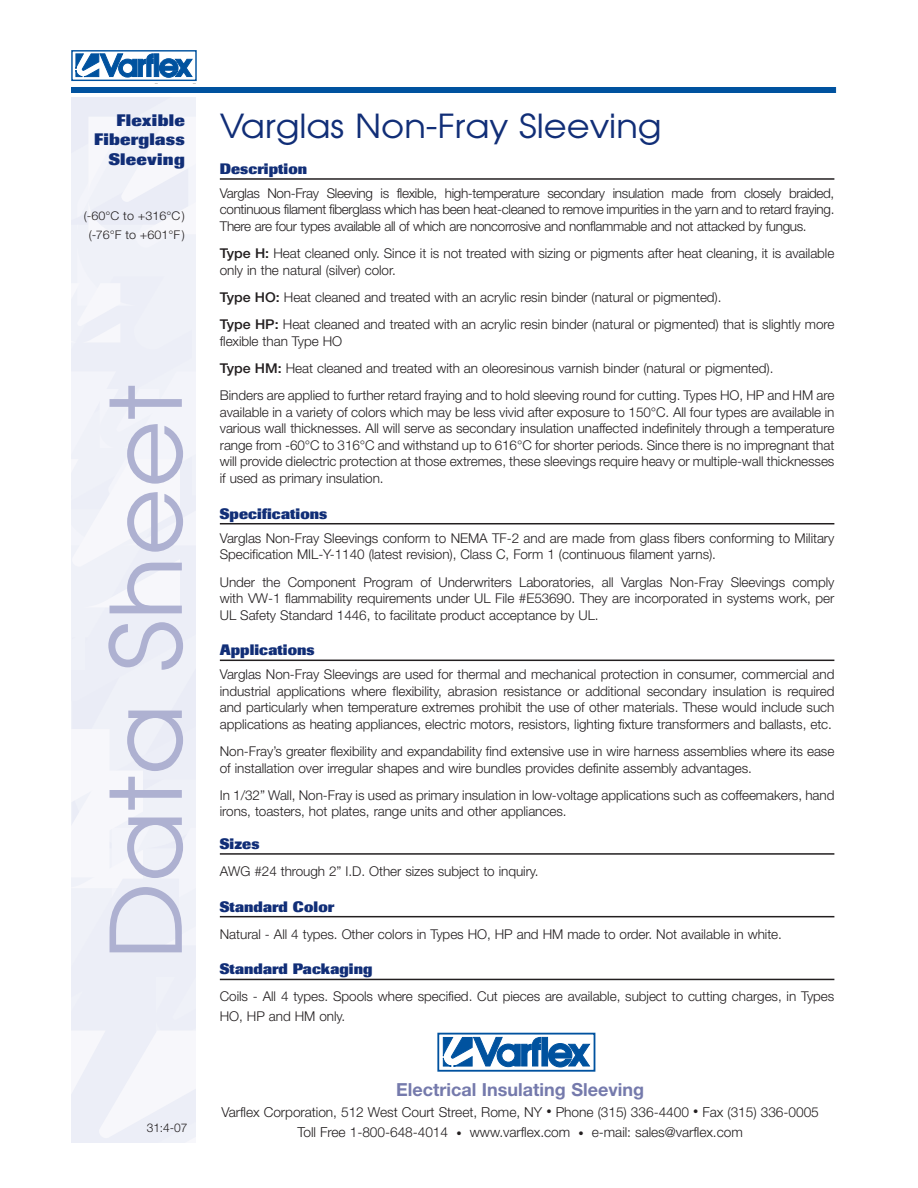
<style>
.page{position:relative;width:918px;height:1188px;background:#fff}
.page>*{position:absolute;margin:0;border:0;box-sizing:border-box;transform-origin:0 0}
.t1{font:97.8px "Avant Garde";color:#aeb1d1;scale:1.07 1}
.t2{font:33px "Avant Garde";color:#112e77;scale:1.07 1}
.t3{font:700 18px "Helvetica Neue";color:#757aac}
.t4{font:800 16.5px/19.5px "Imago";letter-spacing:.015em;color:#112e77;text-align:right;scale:1.05 1}
.t5{font:800 15px "Imago";letter-spacing:.005em;color:#112e77}
.t6{font:300 13.8px/20.5px "Helvetica Neue";letter-spacing:-.005em;color:#231f20;text-align:center}
.t7{font:300 13.5px/16.5px "Helvetica Neue";letter-spacing:-.005em;color:#231f20}
.t8{font:300 12px/19.5px "Helvetica Neue";color:#231f20;text-align:center;scale:1.05 1}
.t9{font:300 12px "Helvetica Neue";color:#231f20}
.s1{font-weight:500}
.s2{font-size:10.5px}
</style>
<div class="page">
<div style="left:71px;top:98px;width:125px;height:1044px;background:#eff1f8"></div>
<div style="left:437px;top:1033px;width:158px;height:39px;border:2px solid #00529f"></div>
<div style="left:542px;top:1037px;width:6px;height:29px;background:#00529f"></div>
<svg style="left:443px;top:1037px;width:98px;height:30px"></svg>
<svg style="left:548px;top:1043px;width:42px;height:24px"></svg>
<hr style="left:71px;top:88px;width:765px;height:4px;background:#00529f">
<svg style="left:75px;top:53px;width:118px;height:25px"></svg>
<div style="left:71px;top:50px;width:126px;height:31px;border:1px solid #00529f"></div>
<svg style="left:154px;top:54px;width:5px;height:23px"></svg>
<svg style="left:76px;top:54px;width:77px;height:23px"></svg>
<svg style="left:159px;top:59px;width:33px;height:18px"></svg>
<hr style="left:220px;top:178px;width:614px;height:2px;background:#231f20">
<hr style="left:220px;top:523px;width:614px;height:1px;background:#231f20">
<hr style="left:220px;top:660px;width:614px;height:1px;background:#231f20">
<hr style="left:220px;top:853px;width:614px;height:2px;background:#231f20">
<hr style="left:220px;top:916px;width:614px;height:1px;background:#231f20">
<hr style="left:220px;top:979px;width:614px;height:1px;background:#231f20">
<p class="t4" style="left:94px;top:112px;width:88px">Flexible<br>Fiberglass<br>Sleeving</p>
<p class="t8" style="left:84px;top:207px;width:98px">(-60°C to +316°C) (-76°F to +601°F)</p>
<h1 class="t1" style="left:109px;top:960px;width:540px;rotate:-90deg">Data Sheet</h1>
<p class="t9" style="left:147px;top:1123px;width:42px">31:4-07</p>
<h2 class="t2" style="left:220px;top:114px;width:414px">Varglas Non-Fray Sleeving</h2>
<p class="t5" style="left:220px;top:163px;width:89px">Description</p>
<p class="t7" style="left:220px;top:186px;width:616px;text-align:justify">Varglas Non-Fray Sleeving is flexible, high-temperature secondary insulation made from closely braided, continuous filament fiberglass which has been heat-cleaned to remove impurities in the yarn and to retard fraying.<br>There are four types available all of which are noncorrosive and nonflammable and not attacked by fungus.</p>
<p class="t7" style="left:220px;top:246px;width:616px"><span class="s1">Type H:</span> Heat cleaned only. Since it is not treated with sizing or pigments after heat cleaning, it is available only in the natural (silver) color.</p>
<p class="t7" style="left:220px;top:285px;width:616px;line-height:27.3px"><span class="s1">Type HO:</span> Heat cleaned and treated with an acrylic resin binder (natural or pigmented).<br><span class="s1">Type HP:</span> Heat cleaned and treated with an acrylic resin binder (natural or pigmented) that is slightly more</p>
<p class="t7" style="left:220px;top:329px;width:616px;line-height:27.3px">flexible than Type HO<br><span class="s1">Type HM:</span> Heat cleaned and treated with an oleoresinous varnish binder (natural or pigmented).<br>Binders are applied to further retard fraying and to hold sleeving round for cutting. Types HO, HP and HM are</p>
<p class="t7" style="left:220px;top:405px;width:616px;text-align:justify">available in a variety of colors which may be less vivid after exposure to 150°C. All four types are available in various wall thicknesses. All will serve as secondary insulation unaffected indefinitely through a temperature range from -60°C to 316°C and withstand up to 616°C for shorter periods. Since there is no impregnant that will provide dielectric protection at those extremes, these sleevings require heavy or multiple-wall thicknesses if used as primary insulation.</p>
<p class="t5" style="left:220px;top:508px;width:109px">Specifications</p>
<p class="t7" style="left:220px;top:531px;width:616px">Varglas Non-Fray Sleevings conform to NEMA TF-2 and are made from glass fibers conforming to Military<br>Specification MIL-Y-1140 (latest revision), Class C, Form 1 (continuous filament yarns).</p>
<p class="t7" style="left:220px;top:575px;width:616px;text-align:justify">Under the Component Program of Underwriters Laboratories, all Varglas Non-Fray Sleevings comply with VW-1 flammability requirements under UL File #E53690. They are incorporated in systems work, per UL Safety Standard 1446, to facilitate product acceptance by UL.</p>
<p class="t5" style="left:220px;top:645px;width:96px">Applications</p>
<p class="t7" style="left:220px;top:668px;width:616px;text-align:justify">Varglas Non-Fray Sleevings are used for thermal and mechanical protection in consumer, commercial and industrial applications where flexibility, abrasion resistance or additional secondary insulation is required and particularly when temperature extremes prohibit the use of other materials. These would include such applications as heating appliances, electric motors, resistors, lighting fixture transformers and ballasts, etc.</p>
<p class="t7" style="left:220px;top:744px;width:616px">Non-Fray’s greater flexibility and expandability find extensive use in wire harness assemblies where its ease of installation over irregular shapes and wire bundles provides definite assembly advantages.</p>
<p class="t7" style="left:220px;top:788px;width:616px">In 1/32” Wall, Non-Fray is used as primary insulation in low-voltage applications such as coffeemakers, hand irons, toasters, hot plates, range units and other appliances.</p>
<p class="t5" style="left:220px;top:838px;width:41px">Sizes</p>
<p class="t7" style="left:220px;top:864px;width:320px">AWG #24 through 2” I.D. Other sizes subject to inquiry.</p>
<p class="t5" style="left:220px;top:901px;width:116px">Standard Color</p>
<p class="t7" style="left:220px;top:927px;width:564px">Natural - All 4 types. Other colors in Types HO, HP and HM made to order. Not available in white.</p>
<p class="t5" style="left:220px;top:964px;width:154px">Standard Packaging</p>
<p class="t7" style="left:220px;top:988px;width:616px;line-height:19.5px">Coils - All 4 types. Spools where specified. Cut pieces are available, subject to cutting charges, in Types<br>HO, HP and HM only.</p>
<h3 class="t3" style="left:396px;top:1083px;width:249px">Electrical Insulating Sleeving</h3>
<p class="t6" style="left:221px;top:1103px;width:599px">Varflex Corporation, 512 West Court Street, Rome, NY <span class="s2">•</span> Phone (315) 336-4400 <span class="s2">•</span> Fax (315) 336-0005<br>Toll Free 1-800-648-4014 <span class="s2">•</span> www.varflex.com <span class="s2">•</span> e-mail: sales@varflex.com</p>
</div>
